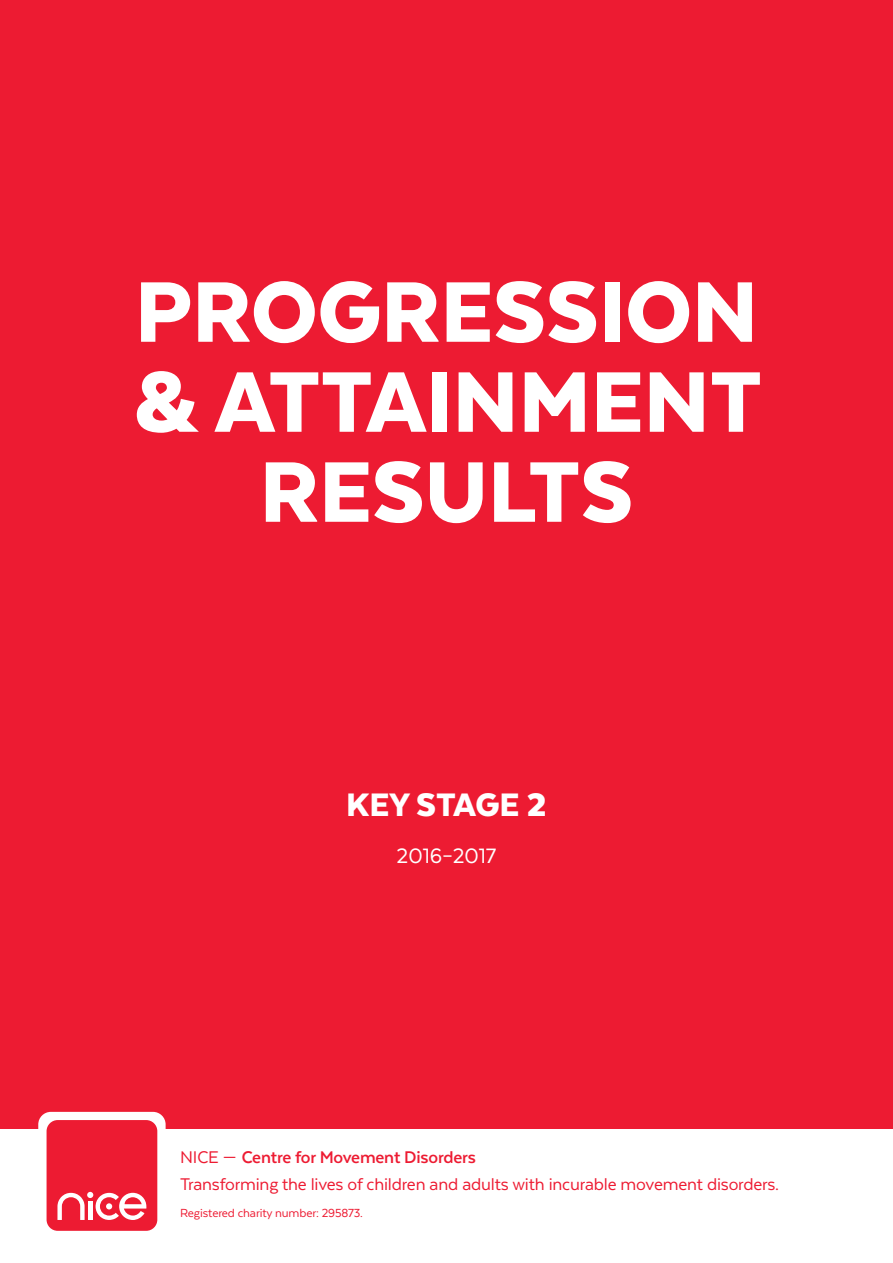
<style>
.page{position:relative;width:893px;height:1263px;background:#fff}
.page>*{position:absolute;margin:0;border:0;box-sizing:border-box;transform-origin:0 0}
.t1{font:900 99px/90px "Texta Alt";color:#fff;text-align:center}
.t2{font:900 37.5px "Texta Alt";color:#fff}
.t3{font:24px "Texta Alt";color:#fff}
.t4{font:19.5px/27px "Texta";letter-spacing:-.01em;color:#ed1b32}
.t5{font:13.5px "Texta";letter-spacing:-.01em;color:#ed1b32}
.s1{font-weight:700}
</style>
<div class="page">
<div style="left:0;top:0;width:893px;height:1131px;background:#ed1b32"></div>
<div style="left:0;top:1130px;width:893px;height:133px;background:#fff"></div>
<div style="left:38px;top:1112px;width:128px;height:127px;background:#fff;border-radius:13px"></div>
<div style="left:47px;top:1120px;width:110px;height:111px;background:#ed1b32;border-radius:11px"></div>
<svg style="left:57px;top:1192px;width:89px;height:28px"></svg>
<h1 class="t1" style="left:133px;top:266px;width:631px">PROGRESSION &amp; ATTAINMENT<br>RESULTS</h1>
<h2 class="t2" style="left:346px;top:785px;width:202px">KEY STAGE 2</h2>
<p class="t3" style="left:397px;top:843px;width:101px">2016–2017</p>
<p class="t4" style="left:180px;top:1144px;width:600px">NICE — <span class="s1">Centre for Movement Disorders<br></span>Transforming the lives of children and adults with incurable movement disorders.</p>
<p class="t5" style="left:180px;top:1206px;width:184px">Registered charity number: 295873.</p>
</div>
